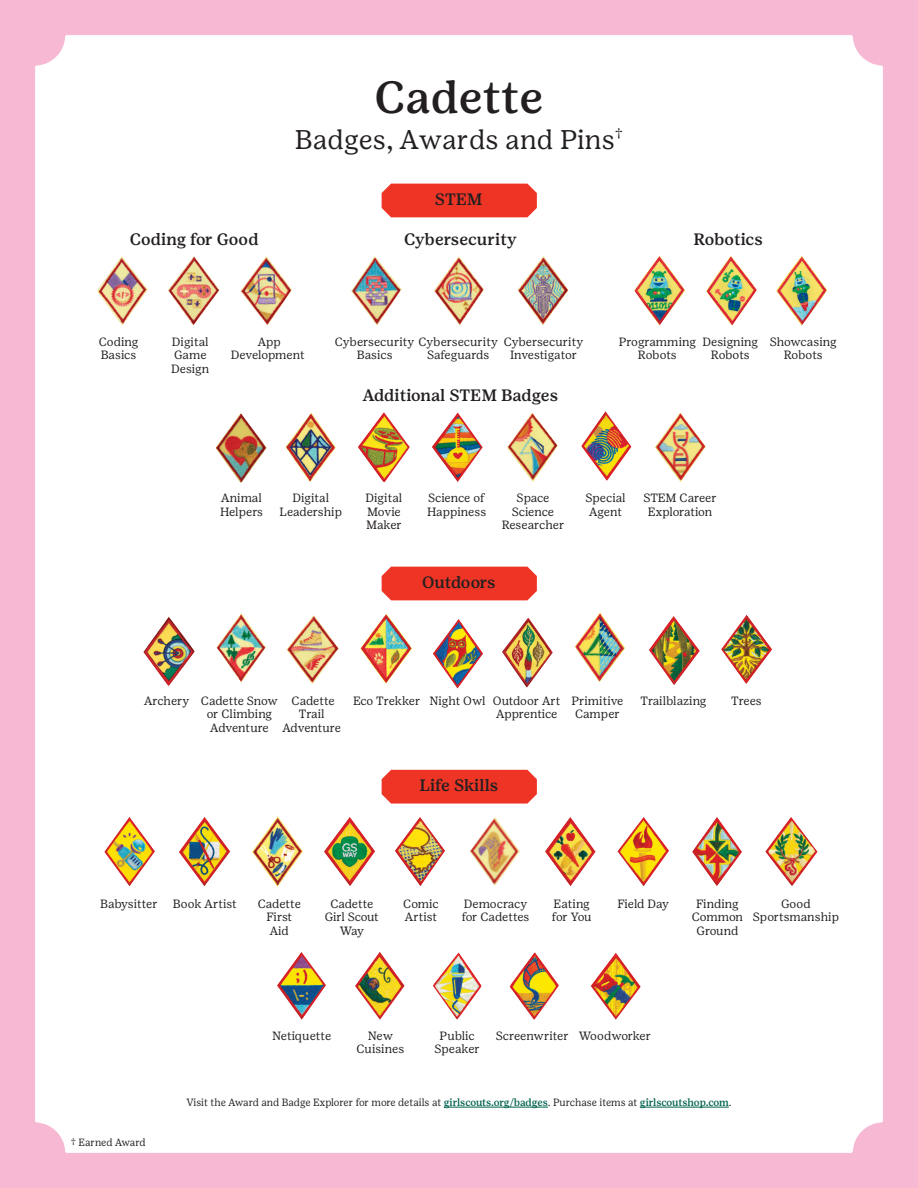
<style>
.page{position:relative;width:918px;height:1188px;background:#f7b8d3}
.page>*{position:absolute;margin:0;border:0;box-sizing:border-box;transform-origin:0 0}
.t1{font:500 45px "Girl Scout Text";color:#231f20}
.t2{font:27px "Girl Scout Text";color:#231f20}
.t3{font:500 16.5px "Girl Scout Text";color:#231f20}
.t4{font:500 16.5px "Girl Scout Text";letter-spacing:-.02em;color:#231f20}
.t5{font:12px/13.5px "Girl Scout Text";color:#231f20;text-align:center}
.t6{font:12px/13.5px "Girl Scout Text";letter-spacing:-.02em;color:#231f20}
.t7{font:12px/13.5px "Girl Scout Text";letter-spacing:-.03em;color:#231f20;text-align:center}
.CTA{font:10.5px "Girl Scout Text";letter-spacing:-.01em;color:#231f20;scale:.96 1}
.s1{font-weight:500;color:#00634e}
</style>
<div class="page">
<div style="left:35px;top:35px;width:848px;height:1118px;background:#fff"></div>
<img style="left:706px;top:256px;width:51px;height:70px">
<img style="left:776px;top:256px;width:51px;height:70px">
<img style="left:634px;top:256px;width:51px;height:70px">
<img style="left:351px;top:256px;width:51px;height:70px">
<img style="left:434px;top:256px;width:50px;height:70px">
<img style="left:517px;top:256px;width:52px;height:70px">
<img style="left:97px;top:256px;width:51px;height:70px">
<img style="left:168px;top:256px;width:52px;height:70px">
<img style="left:240px;top:256px;width:52px;height:70px">
<img style="left:285px;top:412px;width:51px;height:70px">
<img style="left:358px;top:412px;width:52px;height:71px">
<img style="left:581px;top:411px;width:50px;height:70px">
<img style="left:432px;top:412px;width:51px;height:70px">
<img style="left:507px;top:412px;width:51px;height:70px">
<img style="left:618px;top:817px;width:51px;height:69px">
<img style="left:179px;top:817px;width:51px;height:69px">
<img style="left:104px;top:817px;width:51px;height:69px">
<img style="left:324px;top:817px;width:51px;height:69px">
<img style="left:395px;top:817px;width:50px;height:69px">
<img style="left:545px;top:817px;width:51px;height:69px">
<img style="left:692px;top:817px;width:50px;height:69px">
<img style="left:765px;top:817px;width:53px;height:69px">
<img style="left:277px;top:952px;width:49px;height:68px">
<img style="left:355px;top:952px;width:50px;height:68px">
<img style="left:591px;top:953px;width:50px;height:67px">
<img style="left:433px;top:953px;width:49px;height:67px">
<img style="left:509px;top:952px;width:50px;height:68px">
<img style="left:143px;top:617px;width:26px;height:69px">
<img style="left:433px;top:619px;width:50px;height:70px">
<img style="left:360px;top:614px;width:52px;height:70px">
<img style="left:502px;top:618px;width:51px;height:69px">
<img style="left:575px;top:612px;width:50px;height:70px">
<img style="left:649px;top:616px;width:51px;height:69px">
<img style="left:721px;top:615px;width:51px;height:69px">
<img style="left:286px;top:615px;width:53px;height:69px">
<img style="left:216px;top:613px;width:50px;height:70px">
<img style="left:655px;top:412px;width:51px;height:70px">
<img style="left:216px;top:413px;width:51px;height:70px">
<img style="left:469px;top:817px;width:51px;height:69px">
<img style="left:253px;top:817px;width:50px;height:69px">
<div style="left:382px;top:184px;width:155px;height:33px;background:#ee3425"></div>
<div style="left:382px;top:567px;width:155px;height:33px;background:#ee3425"></div>
<div style="left:382px;top:770px;width:155px;height:34px;background:#ee3425"></div>
<hr style="left:444px;top:1107px;width:104px;height:1px;background:#00634e">
<hr style="left:640px;top:1107px;width:89px;height:1px;background:#00634e">
<p class="t1" style="left:374px;top:70px;width:171px">Cadette</p>
<p class="t2" style="left:295px;top:124px;width:330px">Badges, Awards and Pins<sup>†</sup></p>
<p class="t3" style="left:435px;top:189px;width:49px">STEM</p>
<p class="t3" style="left:130px;top:229px;width:130px">Coding for Good</p>
<p class="t3" style="left:404px;top:229px;width:114px">Cybersecurity</p>
<p class="t3" style="left:694px;top:229px;width:71px">Robotics</p>
<p class="t5" style="left:99px;top:335px;width:41px;text-align:left">Coding<br>Basics</p>
<p class="t5" style="left:171px;top:335px;width:40px;text-align:left">Digital<br>Game<br>Design</p>
<p class="t5" style="left:258px;top:335px;width:25px">App</p>
<p class="t5" style="left:231px;top:348px;width:76px">Development</p>
<p class="t5" style="left:357px;top:335px;width:143px;text-align:left;text-indent:-22px">Cybersecurity Cybersecurity<br>Basics</p>
<p class="t5" style="left:504px;top:335px;width:81px">Cybersecurity<br>Investigator</p>
<p class="t5" style="left:427px;top:348px;width:64px">Safeguards</p>
<p class="t5" style="left:703px;top:335px;width:57px">Designing<br>Robots</p>
<p class="t5" style="left:770px;top:335px;width:68px">Showcasing<br>Robots</p>
<p class="t5" style="left:619px;top:335px;width:79px">Programming<br>Robots</p>
<p class="t3" style="left:363px;top:385px;width:197px">Additional STEM Badges</p>
<p class="t5" style="left:221px;top:491px;width:42px">Animal</p>
<p class="t5" style="left:220px;top:504px;width:45px">Helpers</p>
<p class="t5" style="left:292px;top:491px;width:38px">Digital</p>
<p class="t5" style="left:280px;top:504px;width:64px">Leadership</p>
<p class="t5" style="left:366px;top:491px;width:38px;text-align:left">Digital<br>Movie</p>
<p class="t5" style="left:366px;top:518px;width:37px">Maker</p>
<p class="t5" style="left:428px;top:491px;width:58px">Science of</p>
<p class="t5" style="left:427px;top:504px;width:61px">Happiness</p>
<p class="t5" style="left:512px;top:491px;width:44px">Space<br>Science</p>
<p class="t5" style="left:502px;top:518px;width:64px">Researcher</p>
<p class="t4" style="left:422px;top:572px;width:75px">Outdoors</p>
<p class="t5" style="left:585px;top:491px;width:42px;text-align:left">Special<br>Agent</p>
<p class="t5" style="left:643px;top:491px;width:75px">STEM Career</p>
<p class="t6" style="left:648px;top:504px;width:66px">Exploration</p>
<p class="t5" style="left:144px;top:694px;width:47px">Archery</p>
<p class="t5" style="left:353px;top:694px;width:69px">Eco Trekker</p>
<p class="t5" style="left:429px;top:694px;width:58px">Night Owl</p>
<p class="t6" style="left:493px;top:694px;width:69px">Outdoor Art<br>Apprentice</p>
<p class="t5" style="left:571px;top:694px;width:54px">Primitive</p>
<p class="t5" style="left:201px;top:694px;width:79px">Cadette Snow</p>
<p class="t5" style="left:207px;top:707px;width:67px;text-align:left">or Climbing<br>Adventure</p>
<p class="t5" style="left:292px;top:694px;width:45px">Cadette</p>
<p class="t5" style="left:640px;top:694px;width:68px">Trailblazing</p>
<p class="t5" style="left:731px;top:694px;width:32px">Trees</p>
<p class="t5" style="left:282px;top:707px;width:60px">Trail<br>Adventure</p>
<p class="t5" style="left:575px;top:707px;width:46px">Camper</p>
<p class="t3" style="left:419px;top:776px;width:80px">Life Skills</p>
<p class="t5" style="left:100px;top:896px;width:59px">Babysitter</p>
<p class="t5" style="left:173px;top:896px;width:65px">Book Artist</p>
<p class="t5" style="left:258px;top:896px;width:45px">Cadette</p>
<p class="t6" style="left:617px;top:896px;width:53px">Field Day</p>
<p class="t6" style="left:266px;top:910px;width:27px">First<br>Aid</p>
<p class="t5" style="left:330px;top:896px;width:45px">Cadette</p>
<p class="t7" style="left:325px;top:910px;width:56px">Girl Scout<br>Way</p>
<p class="t5" style="left:403px;top:896px;width:37px;text-align:left">Comic<br>Artist</p>
<p class="t6" style="left:552px;top:896px;width:41px">Eating for You</p>
<p class="t5" style="left:692px;top:896px;width:53px">Finding<br>Common<br>Ground</p>
<p class="t5" style="left:753px;top:896px;width:88px">Good<br>Sportsmanship</p>
<p class="t5" style="left:464px;top:896px;width:65px">Democracy</p>
<p class="t5" style="left:462px;top:910px;width:69px">for Cadettes</p>
<p class="t5" style="left:272px;top:1029px;width:61px">Netiquette</p>
<p class="t5" style="left:368px;top:1029px;width:27px">New</p>
<p class="t6" style="left:579px;top:1029px;width:74px">Woodworker</p>
<p class="t5" style="left:357px;top:1042px;width:49px">Cuisines</p>
<p class="t5" style="left:434px;top:1029px;width:47px">Public<br>Speaker</p>
<p class="t5" style="left:496px;top:1029px;width:74px">Screenwriter</p>
<p class="CTA" style="left:71px;top:1136px;width:80px">† Earned Award</p>
<p class="CTA" style="left:186px;top:1096px;width:569px">Visit the Award and Badge Explorer for more details at <span class="s1">girlscouts.org/badges</span>. Purchase items at <span class="s1">girlscoutshop.com</span>.</p>
</div>
